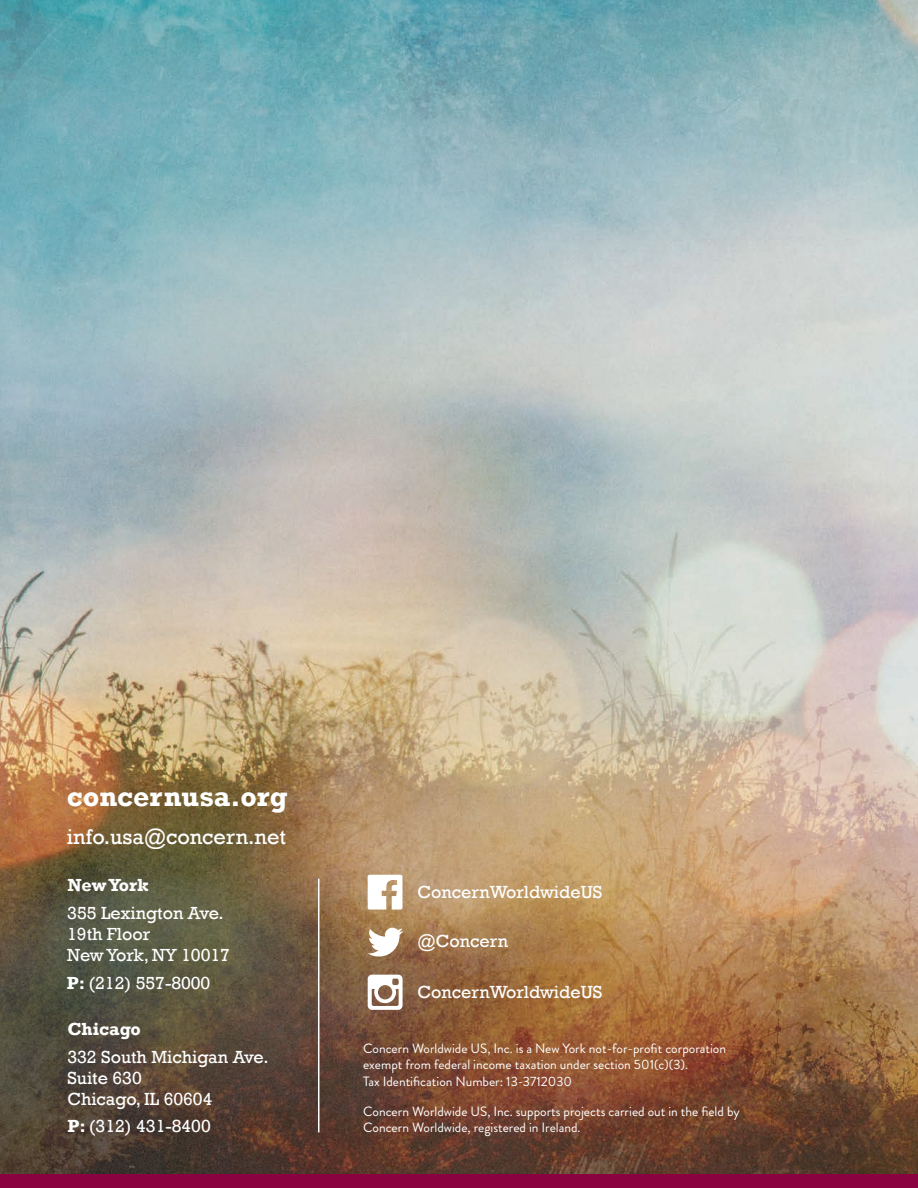
<style>
.page{position:relative;width:918px;height:1188px;background:#fff}
.page>*{position:absolute;margin:0;border:0;box-sizing:border-box;transform-origin:0 0}
.t1{font:700 28.5px "Rockwell";color:#fff}
.t2{font:21.75px "Rockwell";color:#fff}
.t3{font:18px/21px "Rockwell";color:#fff}
.t4{font:700 18px "Rockwell";color:#fff}
.t5{font:13.5px/16.5px "Brandon Grotesque";color:#fff}
.s1{font-weight:700}
</style>
<div class="page">
<img style="left:0;top:0;width:918px;height:1174px">
<svg style="left:368px;top:875px;width:34px;height:35px"></svg>
<svg style="left:368px;top:928px;width:35px;height:29px"></svg>
<hr style="left:318px;top:879px;width:1px;height:253px;background:#fff">
<div style="left:0;top:1174px;width:918px;height:14px;background:#8b0241"></div>
<svg style="left:368px;top:975px;width:35px;height:35px"></svg>
<h1 class="t1" style="left:67px;top:779px;width:222px">concernusa.org</h1>
<h2 class="t2" style="left:67px;top:824px;width:221px">info.usa@concern.net</h2>
<h3 class="t4" style="left:67px;top:874px;width:83px">New York</h3>
<h3 class="t3" style="left:67px;top:903px;width:164px">355 Lexington Ave.<br>19th Floor<br>New York, NY 10017</h3>
<h3 class="t3" style="left:67px;top:973px;width:145px"><span class="s1">P:</span> (212) 557-8000</h3>
<h3 class="t4" style="left:67px;top:1018px;width:75px">Chicago</h3>
<h3 class="t3" style="left:67px;top:1046px;width:203px">332 South Michigan Ave.<br>Suite 630<br>Chicago, IL 60604</h3>
<h3 class="t3" style="left:67px;top:1116px;width:145px"><span class="s1">P:</span> (312) 431-8400</h3>
<h3 class="t3" style="left:418px;top:881px;width:186px">ConcernWorldwideUS</h3>
<h3 class="t3" style="left:418px;top:931px;width:92px">@Concern</h3>
<h3 class="t3" style="left:418px;top:981px;width:186px">ConcernWorldwideUS</h3>
<p class="t5" style="left:363px;top:1040px;width:365px">Concern Worldwide US, Inc. is a New York not-for-profit corporation exempt from federal income taxation under section 501(c)(3).<br>Tax Identification Number: 13-3712030</p>
<p class="t5" style="left:363px;top:1103px;width:378px">Concern Worldwide US, Inc. supports projects carried out in the field by<br>Concern Worldwide, registered in Ireland.</p>
</div>
